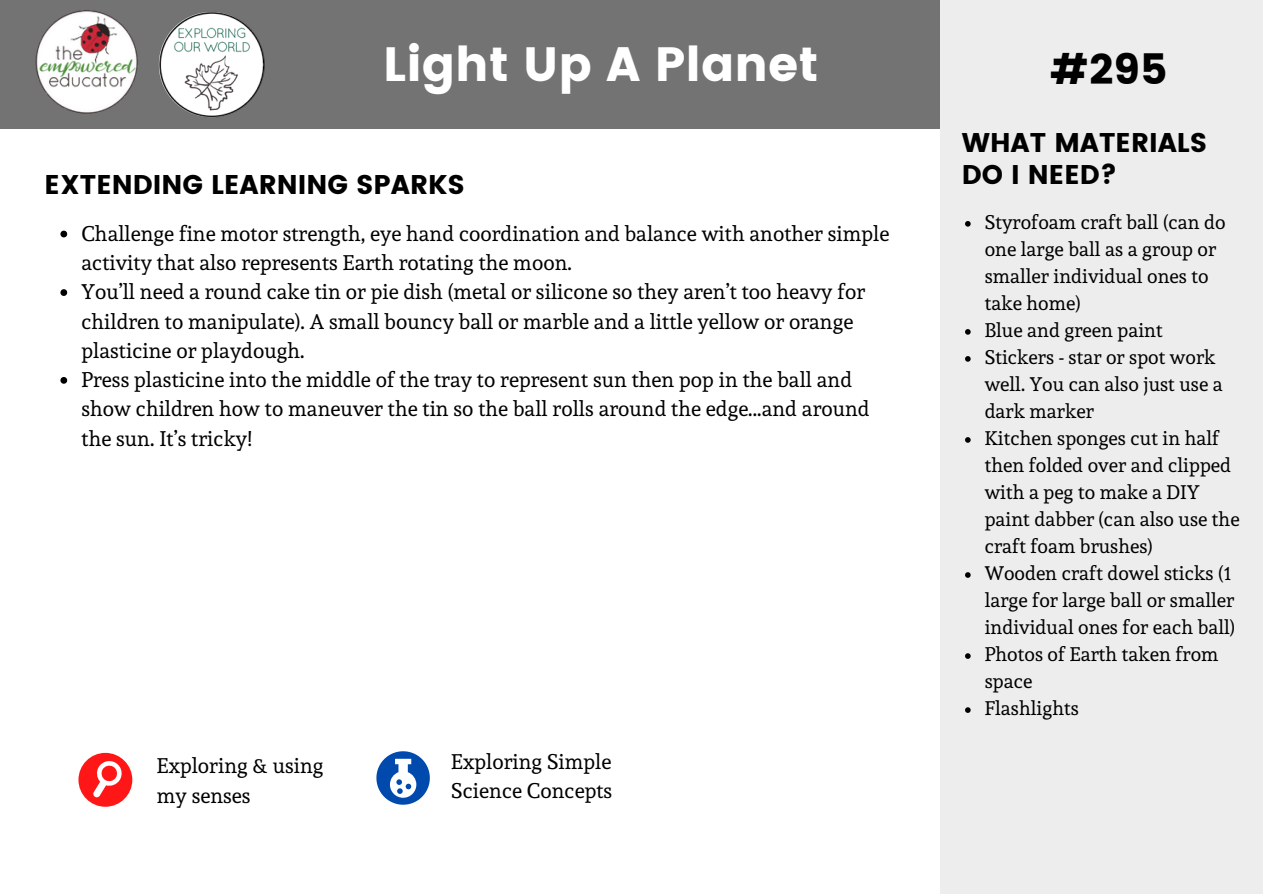
<style>
.page{position:relative;width:1263px;height:894px;background:#fff}
.page>*{position:absolute;margin:0;border:0;box-sizing:border-box;transform-origin:0 0}
.t1{font:48px "Poppins";color:#fff}
.t2{font:42px "Poppins";color:#000}
.t3{font:27px "Poppins";color:#000}
.t4{font:21px/29.2px "Andada";color:#000}
.t5{font:19.5px/27px "Andada";color:#000}
</style>
<div class="page">
<div style="left:0;top:0;width:1261px;height:128px;background:#737373"></div>
<div style="left:940px;top:97px;width:323px;height:796px;background:#ededed"></div>
<img style="left:35px;top:10px;width:103px;height:104px">
<div style="left:940px;top:0;width:322px;height:128px;background:#ededed"></div>
<svg style="left:965px;top:221px;width:6px;height:5px"></svg>
<svg style="left:965px;top:329px;width:6px;height:5px"></svg>
<svg style="left:965px;top:356px;width:6px;height:5px"></svg>
<svg style="left:965px;top:437px;width:6px;height:5px"></svg>
<svg style="left:965px;top:572px;width:6px;height:5px"></svg>
<svg style="left:965px;top:653px;width:6px;height:5px"></svg>
<svg style="left:965px;top:707px;width:6px;height:5px"></svg>
<svg style="left:60px;top:230px;width:7px;height:7px"></svg>
<svg style="left:60px;top:289px;width:7px;height:7px"></svg>
<svg style="left:60px;top:377px;width:7px;height:6px"></svg>
<img style="left:159px;top:12px;width:106px;height:106px">
<svg style="left:78px;top:752px;width:54px;height:54px"></svg>
<svg style="left:376px;top:751px;width:54px;height:53px"></svg>
<p class="t1" style="left:383px;top:36px;width:437px">Light Up A Planet</p>
<p class="t2" style="left:1050px;top:45px;width:119px">#295</p>
<p class="t3" style="left:962px;top:127px;width:247px">WHAT MATERIALS</p>
<p class="t3" style="left:962px;top:159px;width:157px">DO I NEED?</p>
<p class="t5" style="left:985px;top:208px;width:243px">Styrofoam craft ball (can do one large ball as a group or smaller individual ones to take home)</p>
<p class="t5" style="left:985px;top:316px;width:180px">Blue and green paint</p>
<p class="t5" style="left:985px;top:343px;width:240px">Stickers - star or spot work well. You can also just use a dark marker</p>
<p class="t5" style="left:985px;top:424px;width:256px">Kitchen sponges cut in half then folded over and clipped with a peg to make a DIY paint dabber (can also use the craft foam brushes)</p>
<p class="t5" style="left:985px;top:559px;width:252px">Wooden craft dowel sticks (1 large for large ball or smaller individual ones for each ball)</p>
<p class="t5" style="left:985px;top:640px;width:235px">Photos of Earth taken from space</p>
<p class="t5" style="left:985px;top:694px;width:96px">Flashlights</p>
<p class="t3" style="left:45px;top:168px;width:422px">EXTENDING LEARNING SPARKS</p>
<p class="t4" style="left:81px;top:219px;width:809px">Challenge fine motor strength, eye hand coordination and balance with another simple activity that also represents Earth rotating the moon.</p>
<p class="t4" style="left:81px;top:277px;width:785px">You’ll need a round cake tin or pie dish (metal or silicone so they aren’t too heavy for children to manipulate). A small bouncy ball or marble and a little yellow or orange plasticine or playdough.</p>
<p class="t4" style="left:81px;top:365px;width:790px">Press plasticine into the middle of the tray to represent sun then pop in the ball and show children how to maneuver the tin so the ball rolls around the edge...and around the sun. It’s tricky!</p>
<p class="t4" style="left:157px;top:751px;width:168px">Exploring &amp; using</p>
<p class="t4" style="left:157px;top:780px;width:95px">my senses</p>
<p class="t4" style="left:451px;top:747px;width:162px">Exploring Simple</p>
<p class="t4" style="left:451px;top:776px;width:162px">Science Concepts</p>
</div>
